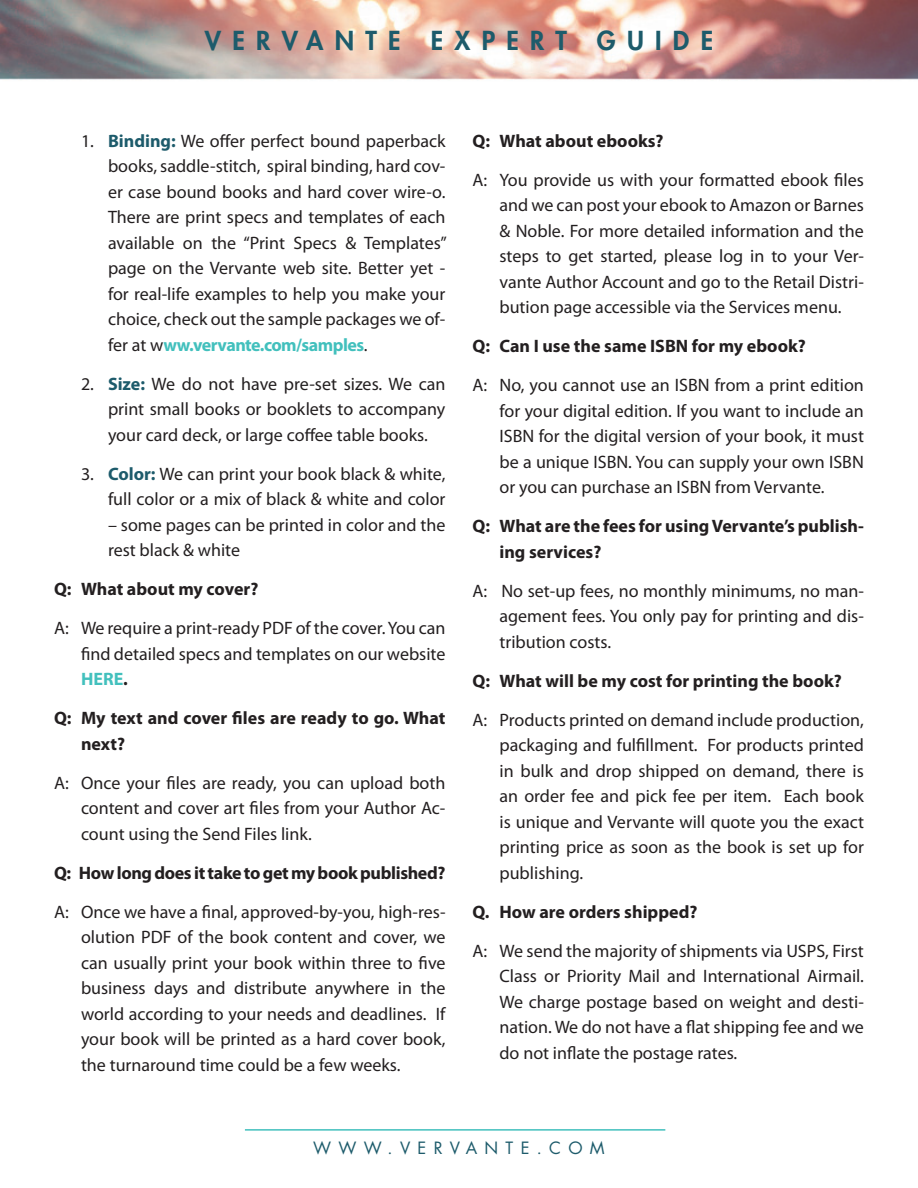
<style>
.page{position:relative;width:918px;height:1188px;background:#fff}
.page>*{position:absolute;margin:0;border:0;box-sizing:border-box;transform-origin:0 0}
.t1{font:800 25.5px "Futura Std";letter-spacing:.445em;color:#1d5b6b}
.t2{font:18px/25.5px "Myriad Pro";color:#231f20;text-align:justify}
.t3{font:700 18px/25.5px "Myriad Pro";color:#231f20}
.t4{font:700 18px "Myriad Pro";letter-spacing:-.02em;color:#231f20}
.t5{font:16.5px "Futura Std";letter-spacing:.445em;color:#1d5b6b}
.s1{font-weight:700;color:#1d5b6b}
.s2{font-weight:700;color:#42c0bd}
.s3{font-weight:700}
</style>
<div class="page">
<img style="left:0;top:0;width:918px;height:1131px">
<hr style="left:245px;top:1129px;width:420px;height:2px;background:#42c0bd">
<h1 class="t1" style="left:205px;top:24px;width:510px">VERVANTE EXPERT GUIDE</h1>
<p class="t2" style="left:108px;top:128px;width:341px;text-indent:-27px">1. <span class="s1">Binding:</span> We offer perfect bound paperback books, saddle-stitch, spiral binding, hard cov&shy;er case bound books and hard cover wire-o.<br>There are print specs and templates of each available on the “Print Specs &amp; Templates” page on the Vervante web site. Better yet - for real-life examples to help you make your choice, check out the sample packages we of&shy;fer at w<span class="s2">ww.vervante.com/samples</span>.</p>
<p class="t2" style="left:108px;top:371px;width:339px;text-indent:-27px">2. <span class="s1">Size:</span> We do not have pre-set sizes. We can print small books or booklets to accompany your card deck, or large coffee table books.</p>
<p class="t2" style="left:81px;top:461px;width:366px;text-align:right">3. <span class="s1">Color:</span> We can print your book black &amp; white, full color or a mix of black &amp; white and color</p>
<p class="t2" style="left:108px;top:512px;width:339px">– some pages can be printed in color and the rest black &amp; white</p>
<p class="t3" style="left:54px;top:576px;width:206px">Q: What about my cover?</p>
<p class="t2" style="left:81px;top:615px;width:366px;text-indent:-27px">A: We require a print-ready PDF of the cover. You can find detailed specs and templates on our website <span class="s2">HERE</span><span class="s3">.</span></p>
<p class="t3" style="left:81px;top:705px;width:366px;text-indent:-27px">Q: My text and cover files are ready to go. What next?</p>
<p class="t2" style="left:81px;top:770px;width:366px;text-indent:-27px">A: Once your files are ready, you can upload both content and cover art files from your Author Ac&shy;count using the Send Files link.</p>
<p class="t4" style="left:54px;top:861px;width:393px">Q: How long does it take to get my book published?</p>
<p class="t2" style="left:81px;top:899px;width:366px;text-indent:-27px">A: Once we have a final, approved-by-you, high-res&shy;olution PDF of the book content and cover, we can usually print your book within three to five business days and distribute anywhere in the world according to your needs and deadlines. If your book will be printed as a hard cover book, the turnaround time could be a few weeks.</p>
<p class="t3" style="left:472px;top:127px;width:193px">Q: What about ebooks?</p>
<p class="t2" style="left:500px;top:167px;width:366px;text-indent:-27px">A: You provide us with your formatted ebook files and we can post your ebook to Amazon or Barnes &amp; Noble. For more detailed information and the steps to get started, please log in to your Ver&shy;vante Author Account and go to the Retail Distri&shy;bution page accessible via the Services menu.</p>
<p class="t3" style="left:472px;top:333px;width:335px">Q: Can I use the same ISBN for my ebook?</p>
<p class="t2" style="left:500px;top:372px;width:366px;text-indent:-27px">A: No, you cannot use an ISBN from a print edition for your digital edition. If you want to include an ISBN for the digital version of your book, it must be a unique ISBN. You can supply your own ISBN or you can purchase an ISBN from Vervante.</p>
<p class="t3" style="left:500px;top:513px;width:366px;text-indent:-27px">Q: What are the fees for using Vervante’s publish&shy;ing services?</p>
<p class="t2" style="left:500px;top:578px;width:366px;text-indent:-27px">A: No set-up fees, no monthly minimums, no man&shy;agement fees. You only pay for printing and dis&shy;tribution costs.</p>
<p class="t3" style="left:472px;top:667px;width:371px">Q: What will be my cost for printing the book?</p>
<p class="t2" style="left:500px;top:707px;width:366px;text-indent:-27px">A: Products printed on demand include production, packaging and fulfillment. For products printed in bulk and drop shipped on demand, there is an order fee and pick fee per item. Each book is unique and Vervante will quote you the exact printing price as soon as the book is set up for publishing.</p>
<p class="t3" style="left:472px;top:899px;width:226px">Q. How are orders shipped?</p>
<p class="t2" style="left:500px;top:938px;width:366px;text-indent:-27px">A: We send the majority of shipments via USPS, First Class or Priority Mail and International Airmail.<br>We charge postage based on weight and desti&shy;nation. We do not have a flat shipping fee and we do not inflate the postage rates.</p>
<p class="t5" style="left:313px;top:1137px;width:170px">WWW.VER VANTE</p>
<p class="t5" style="left:537px;top:1137px;width:32px">. COM</p>
</div>
